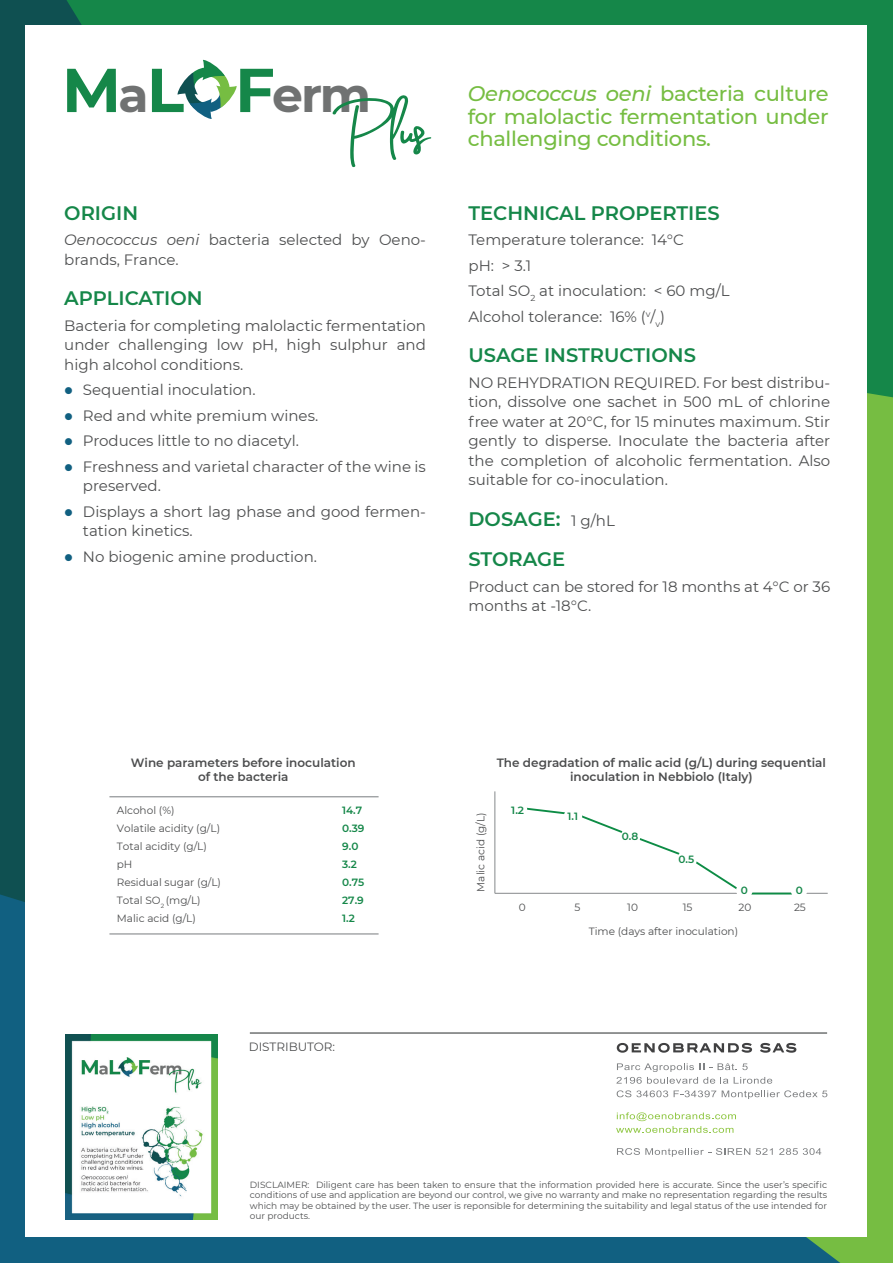
<style>
.page{position:relative;width:893px;height:1263px;background:#fff}
.page>*{position:absolute;margin:0;border:0;box-sizing:border-box;transform-origin:0 0}
.t1{font:700 48.9px "Montserrat";color:#707272}
.t2{font:500 21px/22.5px "Montserrat";letter-spacing:-.015em;color:#76bd42;text-align:justify}
.t3{font:600 19.5px/40.5px "Montserrat";color:#158749}
.t4{font:15px/19.5px "Montserrat";color:#4d4e4f}
.t5{font:600 12px/13.5px "Montserrat";color:#4c4d4e;text-align:center}
.t6{font:12px "Montserrat";color:#4d4e4f}
.t7{font:10.5px "Montserrat";color:#4c4d4e}
.t8{font:600 10.5px "Montserrat";color:#158749}
.t9{font:9px/10.5px "Montserrat";color:#4d4e4f;text-align:justify}
.s1{font-size:61.8px;color:#158749}
.s2{font-style:italic}
.s3{color:#116081}
.s4{font-weight:400;font-size:15px;color:#4c4d4e}
</style>
<div class="page">
<div style="left:0;top:0;width:66px;height:894px;background:#0f5051"></div>
<div style="left:840px;top:397px;width:53px;height:866px;background:#76bd42"></div>
<div style="left:66px;top:0;width:827px;height:397px;background:#158749"></div>
<div style="left:0;top:894px;width:840px;height:369px;background:#116081"></div>
<div style="left:26px;top:26px;width:841px;height:1211px;background:#fff"></div>
<svg style="left:177px;top:59px;width:60px;height:60px"></svg>
<svg style="left:332px;top:95px;width:99px;height:72px"></svg>
<hr style="left:250px;top:1032px;width:577px;height:2px;background:#707272">
<svg style="left:617px;top:1148px;width:133px;height:9px"></svg>
<svg style="left:756px;top:1148px;width:17px;height:7px"></svg>
<svg style="left:779px;top:1148px;width:42px;height:7px"></svg>
<svg style="left:616px;top:1112px;width:120px;height:21px"></svg>
<svg style="left:617px;top:1090px;width:51px;height:7px"></svg>
<svg style="left:674px;top:1090px;width:42px;height:7px"></svg>
<svg style="left:722px;top:1090px;width:105px;height:9px"></svg>
<svg style="left:616px;top:1063px;width:156px;height:21px"></svg>
<svg style="left:617px;top:1043px;width:179px;height:10px"></svg>
<img style="left:65px;top:1034px;width:152px;height:186px">
<hr style="left:495px;top:893px;width:333px;height:1px;background:#939698">
<hr style="left:494px;top:791px;width:1px;height:102px;background:#939698">
<svg style="left:520px;top:807px;width:272px;height:88px"></svg>
<div style="left:509px;top:800px;width:18px;height:19px;background:#fff;border-radius:50%"></div>
<div style="left:564px;top:808px;width:18px;height:18px;background:#fff;border-radius:50%"></div>
<div style="left:621px;top:827px;width:19px;height:19px;background:#fff;border-radius:50%"></div>
<div style="left:677px;top:849px;width:20px;height:20px;background:#fff;border-radius:50%"></div>
<div style="left:791px;top:882px;width:16px;height:17px;background:#fff;border-radius:50%"></div>
<div style="left:736px;top:882px;width:17px;height:17px;background:#fff;border-radius:50%"></div>
<hr style="left:109px;top:796px;width:270px;height:1px;background:#939698">
<hr style="left:109px;top:933px;width:270px;height:1px;background:#939698">
<h1 class="t1" style="left:62px;top:59px;width:311px"><span class="s1">M</span>a<span class="s1">L F</span>erm</h1>
<h3 class="t3" style="left:64px;top:192px;width:75px">ORIGIN</h3>
<p class="t4" style="left:64px;top:230px;width:363px"><span class="s2">Oenococcus oeni</span> bacteria selected by Oeno&shy;brands, France.</p>
<h3 class="t3" style="left:64px;top:277px;width:140px">APPLICATION</h3>
<p class="t4" style="left:64px;top:315px;width:363px;text-align:justify">Bacteria for completing malolactic fermentation under challenging low pH, high sulphur and high alcohol conditions.</p>
<p class="t4" style="left:64px;top:380px;width:193px"><span class="s3">●</span> Sequential inoculation.</p>
<p class="t4" style="left:64px;top:405px;width:255px"><span class="s3">●</span> Red and white premium wines.</p>
<p class="t4" style="left:64px;top:431px;width:236px"><span class="s3">●</span> Produces little to no diacetyl.</p>
<p class="t4" style="left:83px;top:456px;width:344px;text-indent:-19px"><span class="s3">●</span> Freshness and varietal character of the wine is preserved.</p>
<p class="t4" style="left:83px;top:501px;width:344px;text-indent:-19px"><span class="s3">●</span> Displays a short lag phase and good fermen&shy;tation kinetics.</p>
<p class="t4" style="left:64px;top:546px;width:254px"><span class="s3">●</span> No biogenic amine production.</p>
<h2 class="t2" style="left:468px;top:82px;width:362px"><span class="s2">Oenococcus oeni</span> bacteria culture for malolactic fermentation under challenging conditions.</h2>
<h3 class="t3" style="left:468px;top:192px;width:253px">TECHNICAL PROPERTIES</h3>
<p class="t4" style="left:468px;top:227px;width:263px;line-height:25.5px">Temperature tolerance: 14°C<br>pH: &gt; 3.1<br>Total SO<sub>2</sub> at inoculation: &lt; 60 mg/L<br>Alcohol tolerance: 16% (<sup>v</sup>/<sub>v</sub>)</p>
<h3 class="t3" style="left:468px;top:334px;width:229px">USAGE INSTRUCTIONS</h3>
<p class="t4" style="left:468px;top:372px;width:363px;text-align:justify">NO REHYDRATION REQUIRED. For best distribu&shy;tion, dissolve one sachet in 500 mL of chlorine free water at 20°C, for 15 minutes maximum. Stir gently to disperse. Inoculate the bacteria after the completion of alcoholic fermentation. Also suitable for co-inoculation.</p>
<h3 class="t3" style="left:468px;top:498px;width:148px">DOSAGE: <span class="s4">1 g/hL<br></span>STORAGE</h3>
<p class="t4" style="left:468px;top:576px;width:363px">Product can be stored for 18 months at 4°C or 36 months at -18°C.</p>
<p class="t5" style="left:131px;top:755px;width:226px">Wine parameters before inoculation of the bacteria</p>
<p class="t7" style="left:117px;top:803px;width:59px">Alcohol (%)</p>
<p class="t8" style="left:342px;top:803px;width:22px">14.7</p>
<p class="t7" style="left:117px;top:821px;width:105px">Volatile acidity (g/L)</p>
<p class="t8" style="left:342px;top:821px;width:24px">0.39</p>
<p class="t7" style="left:117px;top:839px;width:92px">Total acidity (g/L)</p>
<p class="t8" style="left:342px;top:839px;width:18px">9.0</p>
<p class="t7" style="left:117px;top:857px;width:17px">pH</p>
<p class="t8" style="left:342px;top:857px;width:16px">3.2</p>
<p class="t7" style="left:117px;top:875px;width:106px">Residual sugar (g/L)</p>
<p class="t8" style="left:342px;top:875px;width:24px">0.75</p>
<p class="t7" style="left:117px;top:893px;width:85px">Total SO<sub>2</sub> (mg/L)</p>
<p class="t8" style="left:342px;top:893px;width:23px">27.9</p>
<p class="t7" style="left:117px;top:911px;width:81px">Malic acid (g/L)</p>
<p class="t8" style="left:342px;top:911px;width:14px">1.2</p>
<p class="t6" style="left:249px;top:1038px;width:88px">DISTRIBUTOR:</p>
<p class="t7" style="left:474px;top:891px;width:81px;rotate:-90deg">Malic acid (g/L)</p>
<p class="t5" style="left:497px;top:755px;width:331px">The degradation of malic acid (g/L) during sequential inoculation in Nebbiolo (Italy)</p>
<p class="t8" style="left:511px;top:802px;width:14px">1.2</p>
<p class="t8" style="left:567px;top:808px;width:12px">1.1</p>
<p class="t8" style="left:622px;top:828px;width:18px">0.8</p>
<p class="t8" style="left:678px;top:851px;width:17px">0.5</p>
<p class="t8" style="left:741px;top:883px;width:9px">0</p>
<p class="t8" style="left:796px;top:882px;width:9px">0</p>
<p class="t7" style="left:519px;top:900px;width:8px">0</p>
<p class="t7" style="left:574px;top:900px;width:7px">5</p>
<p class="t7" style="left:627px;top:900px;width:12px">10</p>
<p class="t7" style="left:683px;top:900px;width:11px">15</p>
<p class="t7" style="left:738px;top:900px;width:14px">20</p>
<p class="t7" style="left:794px;top:900px;width:13px">25</p>
<p class="t7" style="left:589px;top:923px;width:151px">Time (days after inoculation)</p>
<p class="t9" style="left:250px;top:1179px;width:579px">DISCLAIMER: Diligent care has been taken to ensure that the information provided here is accurate. Since the user’s specific conditions of use and application are beyond our control, we give no warranty and make no representation regarding the results which may be obtained by the user. The user is reponsible for determining the suitability and legal status of the use intended for our products.</p>
</div>
